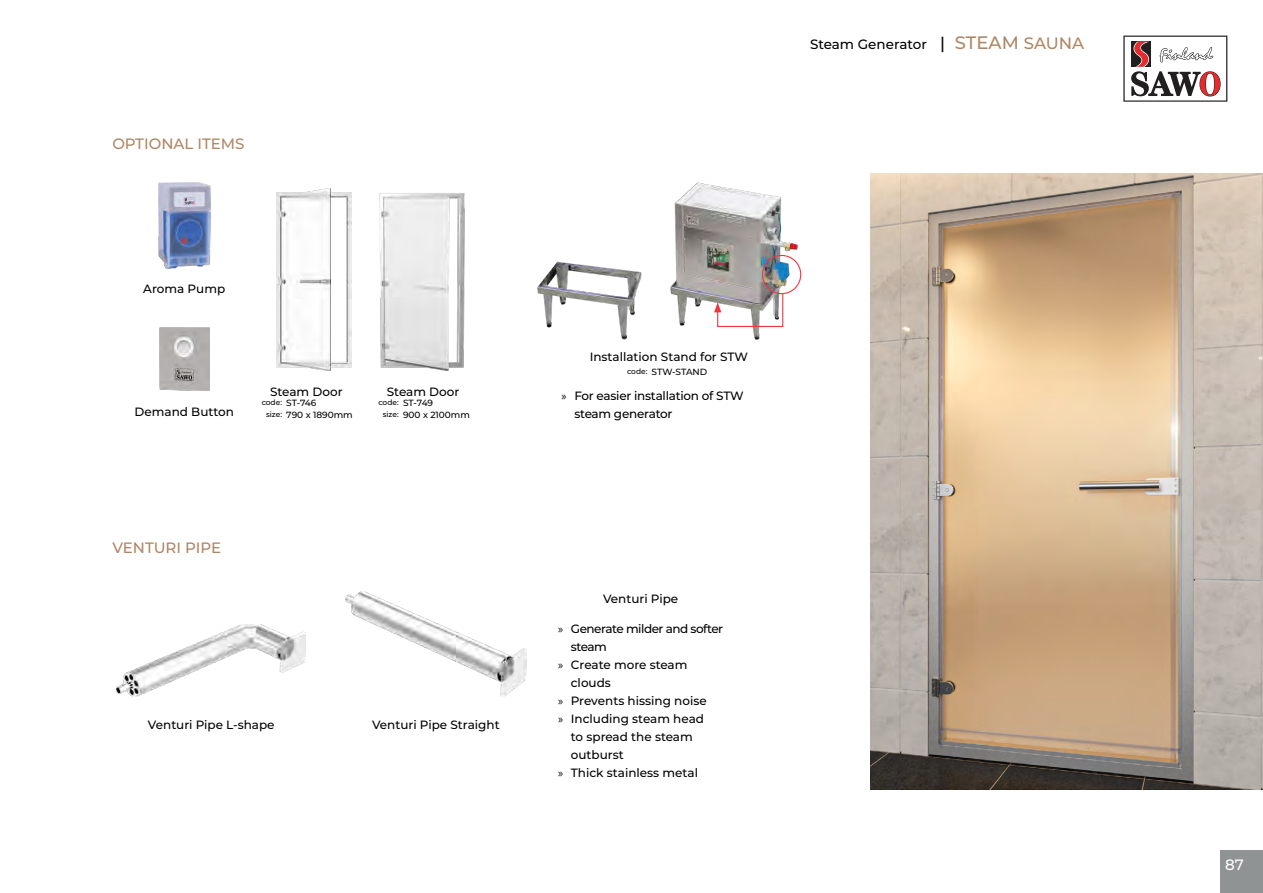
<style>
.page{position:relative;width:1263px;height:893px;background:#fff}
.page>*{position:absolute;margin:0;border:0;box-sizing:border-box;transform-origin:0 0}
.t1{font:500 15px "Montserrat";color:#ae8664}
.t2{font:500 15px "Montserrat";color:#fff}
.t3{font:500 13.5px "Montserrat";color:#000}
.t4{font:500 12px "Montserrat";color:#000}
.t5{font:500 12px/18px "Montserrat";letter-spacing:-.02em;color:#000}
.t6{font:500 12px "Montserrat";letter-spacing:-.04em;color:#000}
.t7{font:500 9px/12px "Montserrat";color:#000}
.t8{font:500 7.5px/12px "Montserrat";color:#000;text-align:center}
.s1{font-family:"Myriad Pro";font-weight:400}
.s2{font-size:16.5px}
.s3{font-size:18px;color:#ae8664}
.s4{font-size:16.5px;color:#ae8664}
</style>
<div class="page">
<div style="left:1220px;top:850px;width:43px;height:43px;background:#909394"></div>
<svg style="left:1123px;top:35px;width:105px;height:67px"></svg>
<img style="left:117px;top:625px;width:189px;height:72px">
<img style="left:345px;top:592px;width:182px;height:105px">
<img style="left:870px;top:173px;width:393px;height:616px">
<img style="left:537px;top:261px;width:105px;height:79px">
<img style="left:670px;top:182px;width:132px;height:158px">
<img style="left:158px;top:183px;width:52px;height:85px">
<img style="left:276px;top:188px;width:75px;height:183px">
<img style="left:379px;top:193px;width:86px;height:178px">
<img style="left:159px;top:327px;width:50px;height:64px">
<svg style="left:714px;top:293px;width:70px;height:35px"></svg>
<div style="left:762px;top:255px;width:39px;height:39px;border:1px solid #f33540;border-radius:50%"></div>
<p class="t1" style="left:112px;top:133px;width:134px">OPTIONAL ITEMS</p>
<p class="t4" style="left:143px;top:281px;width:83px">Aroma Pump</p>
<p class="t4" style="left:135px;top:403px;width:101px">Demand Button</p>
<p class="t4" style="left:270px;top:383px;width:74px">Steam Door</p>
<p class="t4" style="left:387px;top:383px;width:74px">Steam Door</p>
<p class="t8" style="left:262px;top:396px;width:22px">code: size:</p>
<p class="t8" style="left:378px;top:396px;width:22px">code: size:</p>
<p class="t7" style="left:286px;top:396px;width:68px">ST-746<br>790 x 1890mm</p>
<p class="t7" style="left:403px;top:396px;width:68px">ST-749<br>900 x 2100mm</p>
<p class="t1" style="left:112px;top:538px;width:110px">VENTURI PIPE</p>
<p class="t4" style="left:148px;top:716px;width:128px">Venturi Pipe L-shape</p>
<p class="t4" style="left:372px;top:716px;width:129px">Venturi Pipe Straight</p>
<p class="t4" style="left:590px;top:348px;width:160px">Installation Stand for STW</p>
<p class="t7" style="left:627px;top:366px;width:82px"><sup>code:</sup> STW-STAND</p>
<p class="t5" style="left:574px;top:386px;width:171px;text-indent:-13px"><span class="s1">»</span> For easier installation of STW steam generator</p>
<p class="t4" style="left:603px;top:591px;width:77px">Venturi Pipe</p>
<p class="t6" style="left:558px;top:621px;width:166px"><span class="s1">»</span> Generate milder and softer</p>
<p class="t4" style="left:571px;top:639px;width:37px">steam</p>
<p class="t4" style="left:558px;top:657px;width:131px"><span class="s1">»</span> Create more steam</p>
<p class="t4" style="left:571px;top:675px;width:42px">clouds</p>
<p class="t4" style="left:558px;top:693px;width:150px"><span class="s1">»</span> Prevents hissing noise</p>
<p class="t4" style="left:558px;top:711px;width:147px"><span class="s1">»</span> Including steam head</p>
<p class="t4" style="left:571px;top:729px;width:123px">to spread the steam</p>
<p class="t4" style="left:571px;top:747px;width:54px">outburst</p>
<p class="t4" style="left:558px;top:765px;width:141px"><span class="s1">»</span> Thick stainless metal</p>
<p class="t3" style="left:810px;top:35px;width:276px">Steam Generator <span class="s2">|</span> <span class="s3">STEAM</span> <span class="s4">SAUNA</span></p>
<p class="t2" style="left:1225px;top:854px;width:20px">87</p>
</div>
